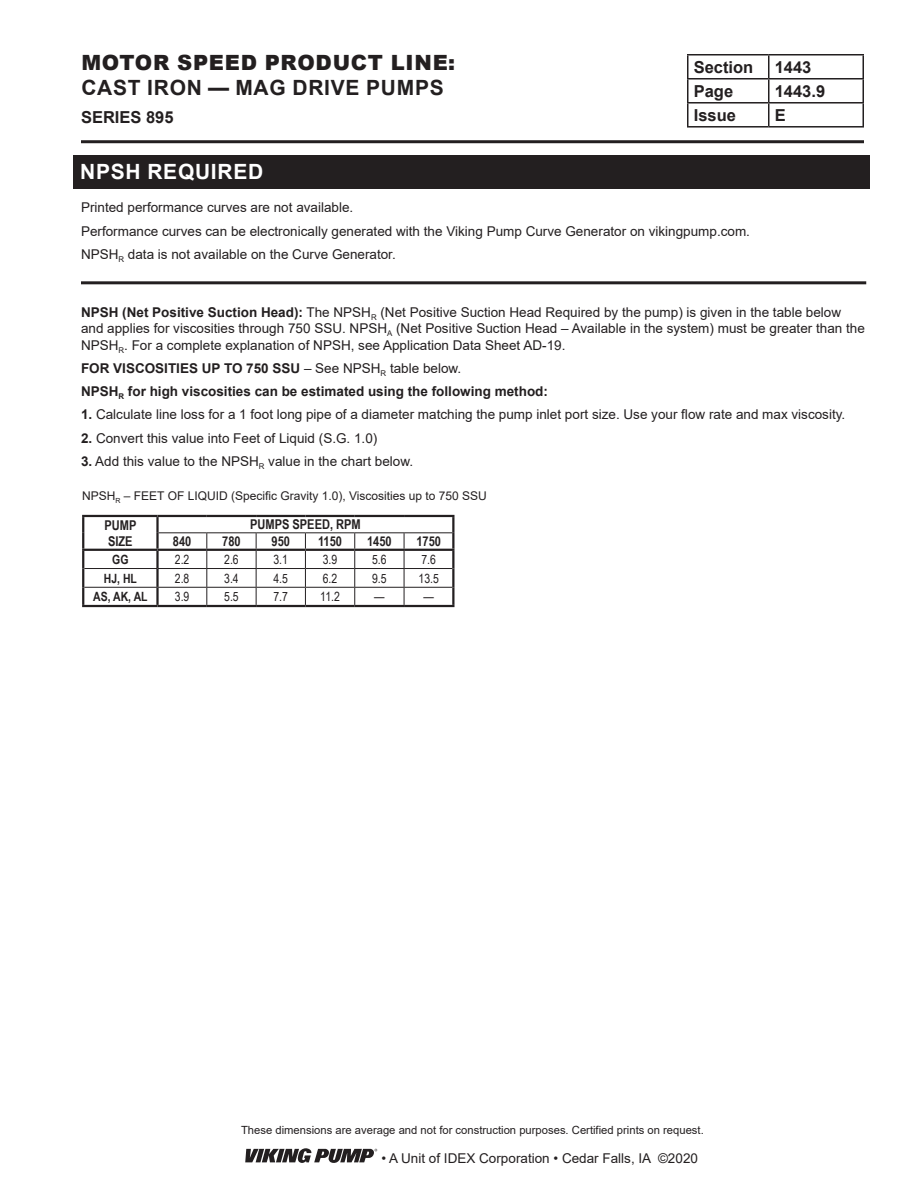
<style>
.page{position:relative;width:918px;height:1188px;background:#fff}
.page>*{position:absolute;margin:0;border:0;box-sizing:border-box;transform-origin:0 0}
.t1{font:900 21px "Arial";letter-spacing:.035em;color:#231f20}
.t2{font:700 21px "Arial";letter-spacing:.035em;color:#231f20}
.BLACK_BAR_Caps_Heade{font:700 21px "Arial";letter-spacing:.035em;color:#fff}
.t3{font:700 16.5px "Arial";color:#231f20}
.Text_-_No_Bullets{font:13.5px/16.5px "Arial";color:#231f20}
.Text_-_No_Bullets-2{font:700 13.5px "Arial";color:#231f20}
.Table_-_Header_Row_B{font:700 13.5px/16.2px "Arial Narrow";color:#231f20}
.Table_-_Regular_Cent{font:12.75px "Arial Narrow";color:#231f20}
.Table_-_Bold_Center{font:700 12.75px "Arial Narrow";color:#231f20}
.Footnotes_-_No_Inden{font:12px "Arial";color:#231f20}
.Dimension_Pages_-_To{font:11.25px "Arial";color:#231f20}
.s1{font-weight:700}
.s2{font-weight:400}
</style>
<div class="page">
<div style="left:73px;top:155px;width:796px;height:33px;background:#231f20"></div>
<hr style="left:81px;top:281px;width:785px;height:3px;background:#231f20">
<hr style="left:82px;top:515px;width:76px;height:2px;background:#231f20">
<hr style="left:158px;top:515px;width:49px;height:2px;background:#231f20">
<hr style="left:156px;top:517px;width:3px;height:16px;background:#231f20">
<hr style="left:207px;top:515px;width:49px;height:2px;background:#231f20">
<hr style="left:256px;top:515px;width:49px;height:2px;background:#231f20">
<hr style="left:305px;top:515px;width:50px;height:2px;background:#231f20">
<hr style="left:355px;top:515px;width:49px;height:2px;background:#231f20">
<hr style="left:404px;top:515px;width:50px;height:2px;background:#231f20">
<hr style="left:156px;top:533px;width:3px;height:16px;background:#231f20">
<hr style="left:156px;top:551px;width:3px;height:17px;background:#231f20">
<hr style="left:156px;top:569px;width:3px;height:18px;background:#231f20">
<hr style="left:156px;top:588px;width:3px;height:17px;background:#231f20">
<hr style="left:159px;top:532px;width:48px;height:1px;background:#231f20">
<hr style="left:207px;top:532px;width:49px;height:1px;background:#231f20">
<hr style="left:256px;top:532px;width:49px;height:1px;background:#231f20">
<hr style="left:305px;top:532px;width:50px;height:1px;background:#231f20">
<hr style="left:355px;top:532px;width:49px;height:1px;background:#231f20">
<hr style="left:404px;top:532px;width:48px;height:1px;background:#231f20">
<hr style="left:84px;top:568px;width:74px;height:1px;background:#231f20">
<hr style="left:158px;top:568px;width:49px;height:1px;background:#231f20">
<hr style="left:207px;top:568px;width:49px;height:1px;background:#231f20">
<hr style="left:256px;top:568px;width:49px;height:1px;background:#231f20">
<hr style="left:305px;top:568px;width:50px;height:1px;background:#231f20">
<hr style="left:355px;top:568px;width:49px;height:1px;background:#231f20">
<hr style="left:404px;top:568px;width:48px;height:1px;background:#231f20">
<hr style="left:84px;top:587px;width:74px;height:1px;background:#231f20">
<hr style="left:158px;top:587px;width:49px;height:1px;background:#231f20">
<hr style="left:207px;top:587px;width:49px;height:1px;background:#231f20">
<svg style="left:206px;top:533px;width:1px;height:72px"></svg>
<hr style="left:256px;top:587px;width:49px;height:1px;background:#231f20">
<svg style="left:256px;top:533px;width:1px;height:72px"></svg>
<hr style="left:305px;top:587px;width:50px;height:1px;background:#231f20">
<svg style="left:305px;top:533px;width:1px;height:72px"></svg>
<hr style="left:355px;top:587px;width:49px;height:1px;background:#231f20">
<svg style="left:354px;top:533px;width:1px;height:72px"></svg>
<hr style="left:404px;top:587px;width:48px;height:1px;background:#231f20">
<svg style="left:404px;top:533px;width:1px;height:72px"></svg>
<hr style="left:82px;top:549px;width:76px;height:2px;background:#231f20">
<hr style="left:158px;top:549px;width:49px;height:2px;background:#231f20">
<hr style="left:207px;top:549px;width:49px;height:2px;background:#231f20">
<hr style="left:256px;top:549px;width:49px;height:2px;background:#231f20">
<hr style="left:305px;top:549px;width:50px;height:2px;background:#231f20">
<hr style="left:355px;top:549px;width:49px;height:2px;background:#231f20">
<hr style="left:404px;top:549px;width:50px;height:2px;background:#231f20">
<svg style="left:82px;top:517px;width:2px;height:88px"></svg>
<svg style="left:452px;top:517px;width:2px;height:88px"></svg>
<hr style="left:82px;top:605px;width:76px;height:2px;background:#231f20">
<hr style="left:158px;top:605px;width:49px;height:2px;background:#231f20">
<hr style="left:207px;top:605px;width:49px;height:2px;background:#231f20">
<hr style="left:256px;top:605px;width:49px;height:2px;background:#231f20">
<hr style="left:305px;top:605px;width:50px;height:2px;background:#231f20">
<hr style="left:355px;top:605px;width:49px;height:2px;background:#231f20">
<hr style="left:404px;top:605px;width:50px;height:2px;background:#231f20">
<hr style="left:687px;top:54px;width:82px;height:2px;background:#231f20">
<hr style="left:769px;top:54px;width:95px;height:2px;background:#231f20">
<hr style="left:862px;top:56px;width:2px;height:22px;background:#231f20">
<hr style="left:769px;top:78px;width:95px;height:2px;background:#231f20">
<hr style="left:862px;top:80px;width:2px;height:22px;background:#231f20">
<svg style="left:687px;top:55px;width:176px;height:71px"></svg>
<hr style="left:769px;top:102px;width:95px;height:2px;background:#231f20">
<hr style="left:768px;top:104px;width:2px;height:22px;background:#231f20">
<hr style="left:862px;top:104px;width:2px;height:22px;background:#231f20">
<hr style="left:687px;top:126px;width:82px;height:2px;background:#231f20">
<hr style="left:769px;top:126px;width:95px;height:2px;background:#231f20">
<hr style="left:81px;top:140px;width:783px;height:3px;background:#231f20">
<svg style="left:245px;top:1148px;width:132px;height:15px"></svg>
<h1 class="t1" style="left:81px;top:47px;width:375px">MOTOR SPEED PRODUCT LINE:</h1>
<h1 class="t2" style="left:81px;top:73px;width:364px">CAST IRON — MAG DRIVE PUMPS</h1>
<p class="t3" style="left:694px;top:55px;width:61px">Section</p>
<p class="t3" style="left:775px;top:55px;width:38px">1443</p>
<p class="t3" style="left:694px;top:79px;width:41px">Page</p>
<p class="t3" style="left:775px;top:79px;width:52px">1443.9</p>
<p class="t3" style="left:81px;top:105px;width:94px">SERIES 895</p>
<p class="t3" style="left:694px;top:103px;width:44px">Issue</p>
<p class="t3" style="left:775px;top:103px;width:13px">E</p>
<p class="BLACK_BAR_Caps_Heade" style="left:80px;top:157px;width:185px">NPSH REQUIRED</p>
<p class="Text_-_No_Bullets" style="left:81px;top:199px;width:274px">Printed performance curves are not available.</p>
<p class="Text_-_No_Bullets" style="left:81px;top:223px;width:671px">Performance curves can be electronically generated with the Viking Pump Curve Generator on vikingpump.com.</p>
<p class="Text_-_No_Bullets" style="left:81px;top:246px;width:316px">NPSH<sub>R</sub> data is not available on the Curve Generator.</p>
<p class="Text_-_No_Bullets" style="left:81px;top:304px;width:785px"><span class="s1">NPSH (Net Positive Suction Head):</span> The NPSH<sub>R</sub> (Net Positive Suction Head Required by the pump) is given in the table below and applies for viscosities through 750 SSU. NPSH<sub>A</sub> (Net Positive Suction Head – Available in the system) must be greater than the<br>NPSH<sub>R</sub>. For a complete explanation of NPSH, see Application Data Sheet AD-19.</p>
<p class="Text_-_No_Bullets-2" style="left:81px;top:359px;width:382px">FOR VISCOSITIES UP TO 750 SSU <span class="s2">– See NPSH</span><sub>R</sub> <span class="s2">table below.</span></p>
<p class="Text_-_No_Bullets-2" style="left:81px;top:382px;width:469px">NPSH<sub>R</sub> for high viscosities can be estimated using the following method:</p>
<p class="Text_-_No_Bullets" style="left:81px;top:406px;width:766px"><span class="s1">1.</span> Calculate line loss for a 1 foot long pipe of a diameter matching the pump inlet port size. Use your flow rate and max viscosity.</p>
<p class="Text_-_No_Bullets" style="left:81px;top:430px;width:298px"><span class="s1">2.</span> Convert this value into Feet of Liquid (S.G. 1.0)</p>
<p class="Text_-_No_Bullets" style="left:81px;top:453px;width:334px"><span class="s1">3.</span> Add this value to the NPSH<sub>R</sub> value in the chart below.</p>
<p class="Footnotes_-_No_Inden" style="left:82px;top:488px;width:406px">NPSH<sub>R</sub> – FEET OF LIQUID (Specific Gravity 1.0), Viscosities up to 750 SSU</p>
<p class="Table_-_Header_Row_B" style="left:104px;top:516px;width:33px">PUMP<br>SIZE</p>
<p class="Table_-_Header_Row_B" style="left:250px;top:516px;width:112px">PUMPS SPEED, RPM</p>
<p class="Table_-_Header_Row_B" style="left:173px;top:533px;width:20px">840</p>
<p class="Table_-_Header_Row_B" style="left:222px;top:533px;width:20px">780</p>
<p class="Table_-_Header_Row_B" style="left:272px;top:533px;width:20px">950</p>
<p class="Table_-_Header_Row_B" style="left:318px;top:533px;width:26px">1150</p>
<p class="Table_-_Header_Row_B" style="left:367px;top:533px;width:26px">1450</p>
<p class="Table_-_Header_Row_B" style="left:416px;top:533px;width:26px">1750</p>
<p class="Table_-_Bold_Center" style="left:112px;top:550px;width:18px">GG</p>
<p class="Table_-_Regular_Cent" style="left:175px;top:550px;width:16px">2.2</p>
<p class="Table_-_Regular_Cent" style="left:224px;top:550px;width:16px">2.6</p>
<p class="Table_-_Regular_Cent" style="left:274px;top:550px;width:16px">3.1</p>
<p class="Table_-_Regular_Cent" style="left:323px;top:550px;width:16px">3.9</p>
<p class="Table_-_Regular_Cent" style="left:372px;top:550px;width:16px">5.6</p>
<p class="Table_-_Regular_Cent" style="left:421px;top:550px;width:16px">7.6</p>
<p class="Table_-_Bold_Center" style="left:104px;top:568px;width:35px">HJ, HL</p>
<p class="Table_-_Regular_Cent" style="left:175px;top:569px;width:16px">2.8</p>
<p class="Table_-_Regular_Cent" style="left:224px;top:569px;width:16px">3.4</p>
<p class="Table_-_Regular_Cent" style="left:274px;top:569px;width:16px">4.5</p>
<p class="Table_-_Regular_Cent" style="left:323px;top:569px;width:16px">6.2</p>
<p class="Table_-_Regular_Cent" style="left:372px;top:569px;width:16px">9.5</p>
<p class="Table_-_Regular_Cent" style="left:419px;top:569px;width:22px">13.5</p>
<p class="Table_-_Bold_Center" style="left:93px;top:587px;width:56px">AS, AK, AL</p>
<p class="Table_-_Regular_Cent" style="left:175px;top:587px;width:16px">3.9</p>
<p class="Table_-_Regular_Cent" style="left:224px;top:587px;width:16px">5.5</p>
<p class="Table_-_Regular_Cent" style="left:274px;top:587px;width:16px">7.7</p>
<p class="Table_-_Regular_Cent" style="left:320px;top:587px;width:21px">11.2</p>
<p class="Table_-_Regular_Cent" style="left:374px;top:587px;width:12px">—</p>
<p class="Table_-_Regular_Cent" style="left:423px;top:587px;width:12px">—</p>
<p class="Dimension_Pages_-_To" style="left:241px;top:1122px;width:464px">These dimensions are average and not for construction purposes. Certified prints on request.</p>
<p class="Text_-_No_Bullets" style="left:381px;top:1150px;width:318px">• A Unit of IDEX Corporation • Cedar Falls, IA ©2020</p>
</div>
